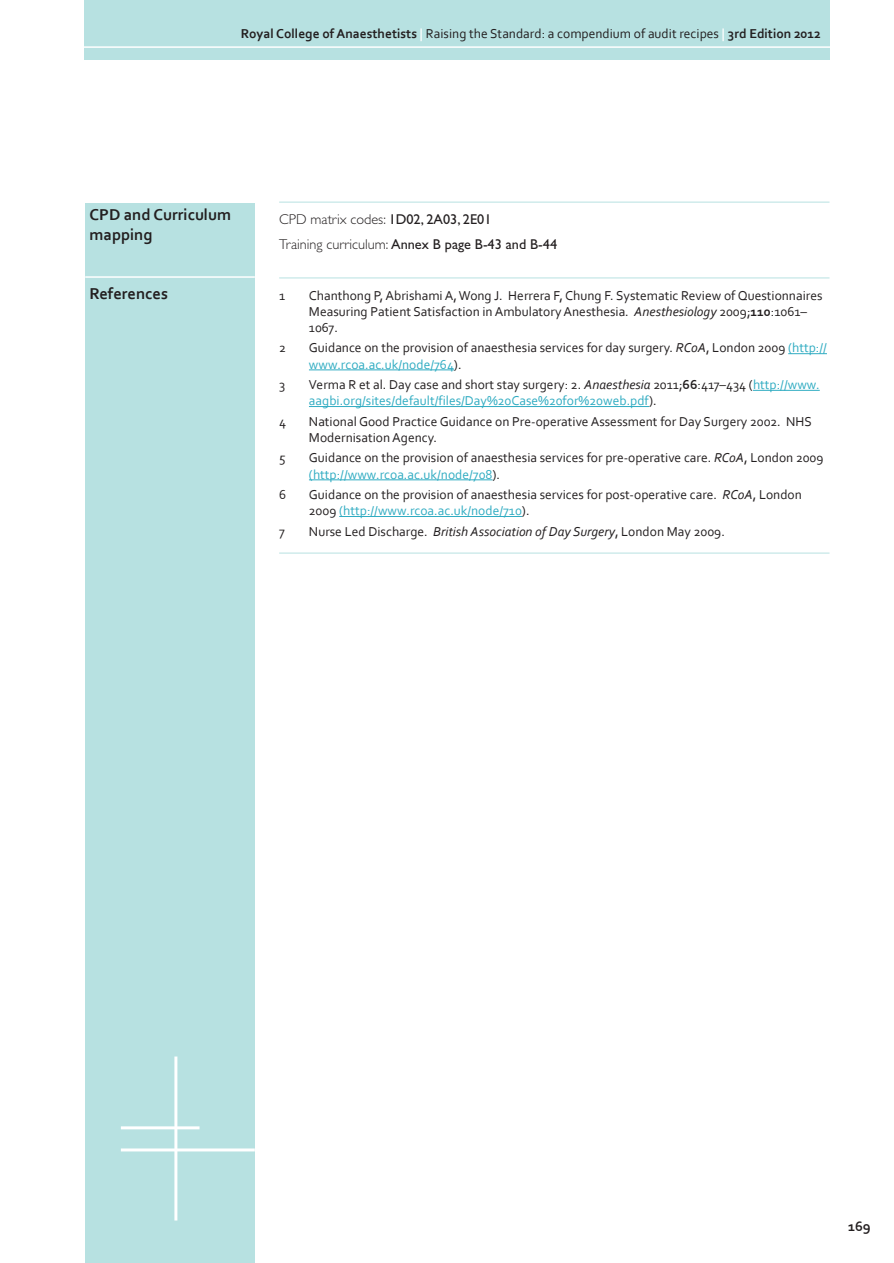
<style>
.page{position:relative;width:894px;height:1263px;background:#fff}
.page>*{position:absolute;margin:0;border:0;box-sizing:border-box;transform-origin:0 0}
.t1{font:700 16.5px/19.8px "Corbel";color:#231f20}
.text_normal{font:14.25px "Gill Sans";color:#231f20}
.text_with_line_above{font:300 14.25px "Gill Sans";color:#231f20}
.t2{font:700 14.25px "Corbel";color:#231f20}
.t3{font:13.5px/16.2px "Corbel";color:#231f20}
.t4{font:13.5px/16.2px "Corbel";color:#30acc2}
.s1{font-weight:700}
.s2{font-weight:700;color:#fff}
.s3{font-weight:400}
.s4{font-weight:300}
.s5{font-style:italic}
.s6{color:#30acc2}
.s7{color:#231f20}
.s8{font-style:italic;color:#231f20}
.s9{font-weight:700;color:#231f20}
</style>
<div class="page">
<div style="left:85px;top:203px;width:170px;height:1060px;background:#b7e1e1"></div>
<hr style="left:174px;top:1056px;width:3px;height:164px;background:#fff">
<hr style="left:121px;top:1126px;width:78px;height:3px;background:#fff">
<hr style="left:121px;top:1148px;width:134px;height:3px;background:#fff">
<div style="left:84px;top:0;width:745px;height:60px;background:#b7e1e1"></div>
<hr style="left:81px;top:46px;width:753px;height:2px;background:#fff">
<hr style="left:85px;top:276px;width:170px;height:2px;background:#fff">
<hr style="left:279px;top:202px;width:550px;height:1px;background:#b7e1e1">
<hr style="left:279px;top:278px;width:550px;height:1px;background:#b7e1e1">
<hr style="left:788px;top:353px;width:39px;height:1px;background:#30acc2">
<hr style="left:309px;top:369px;width:145px;height:1px;background:#30acc2">
<hr style="left:753px;top:390px;width:67px;height:1px;background:#30acc2">
<hr style="left:309px;top:406px;width:340px;height:1px;background:#30acc2">
<hr style="left:309px;top:479px;width:183px;height:1px;background:#30acc2">
<hr style="left:339px;top:516px;width:183px;height:1px;background:#30acc2">
<hr style="left:279px;top:553px;width:550px;height:1px;background:#b7e1e1">
<p class="t3" style="left:241px;top:25px;width:581px"><span class="s1">Royal College of Anaesthetists</span> <span class="s2">|</span> Raising the Standard: a compendium of audit recipes <span class="s2">|</span> <span class="s1">3rd Edition 2012</span></p>
<p class="t1" style="left:89px;top:204px;width:143px">CPD and Curriculum mapping</p>
<p class="text_with_line_above" style="left:279px;top:211px;width:214px">CPD matrix codes: <span class="s3">1D02, 2A03, 2E01</span></p>
<p class="text_normal" style="left:279px;top:236px;width:279px"><span class="s4">Training curriculum:</span> Annex B page B-43 and B-44</p>
<p class="t1" style="left:89px;top:283px;width:80px">References</p>
<p class="t3" style="left:279px;top:287px;width:8px">1</p>
<p class="t3" style="left:309px;top:287px;width:515px">Chanthong P, Abrishami A, Wong J. Herrera F, Chung F. Systematic Review of Questionnaires<br>Measuring Patient Satisfaction in Ambulatory Anesthesia. <span class="s5">Anesthesiology</span> 2009;<span class="s1">110</span>:1061–<br>1067.</p>
<p class="t3" style="left:279px;top:340px;width:8px">2</p>
<p class="t3" style="left:309px;top:340px;width:519px">Guidance on the provision of anaesthesia services for day surgery. <span class="s5">RCoA</span>, London 2009 <span class="s6">(http:// www.rcoa.ac.uk/node/764</span>).</p>
<p class="t3" style="left:279px;top:376px;width:8px">3</p>
<p class="t4" style="left:309px;top:376px;width:512px"><span class="s7">Verma R et al. Day case and short stay surgery: 2.</span> <span class="s8">Anaesthesia</span> <span class="s7">2011;</span><span class="s9">66</span><span class="s7">:417–434 (</span>http://www. aagbi.org/sites/default/files/Day%20Case%20for%20web.pdf<span class="s7">).</span></p>
<p class="t3" style="left:279px;top:413px;width:8px">4</p>
<p class="t3" style="left:309px;top:413px;width:505px">National Good Practice Guidance on Pre-operative Assessment for Day Surgery 2002. NHS<br>Modernisation Agency.</p>
<p class="t3" style="left:279px;top:449px;width:8px">5</p>
<p class="t3" style="left:309px;top:449px;width:516px">Guidance on the provision of anaesthesia services for pre-operative care. <span class="s5">RCoA</span>, London 2009 <span class="s6">(http://www.rcoa.ac.uk/node/708</span>).</p>
<p class="t3" style="left:279px;top:486px;width:9px">6</p>
<p class="t3" style="left:309px;top:486px;width:494px">Guidance on the provision of anaesthesia services for post-operative care. <span class="s5">RCoA</span>, London<br>2009 <span class="s6">(http://www.rcoa.ac.uk/node/710</span>).</p>
<p class="t3" style="left:279px;top:523px;width:7px">7</p>
<p class="t3" style="left:309px;top:523px;width:417px">Nurse Led Discharge. <span class="s5">British Association of Day Surgery</span>, London May 2009.</p>
<p class="t2" style="left:848px;top:1218px;width:24px">169</p>
</div>
